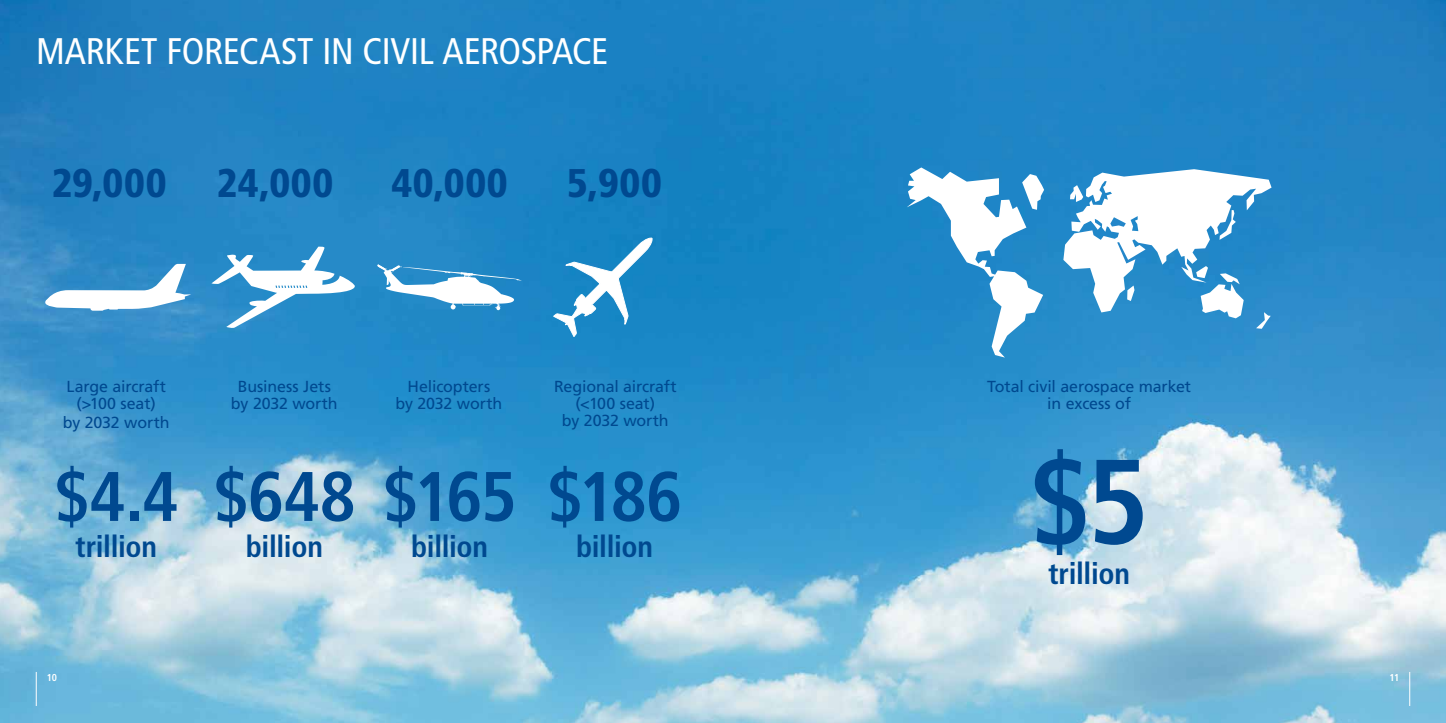
<style>
.page{position:relative;width:1446px;height:723px;background:#fff}
.page>*{position:absolute;margin:0;border:0;box-sizing:border-box;transform-origin:0 0}
.t1{font:700 condensed 120px "Frutiger LT Std";color:#004990}
.t2{font:700 condensed 70px "Frutiger LT Std";letter-spacing:-.02em;color:#004990}
.t3{font:900 condensed 40px "Frutiger LT Std";letter-spacing:.02em;color:#004990}
.t4{font:condensed 37px "Frutiger LT Std";letter-spacing:-.01em;color:#fff}
.t5{font:700 condensed 30px "Frutiger LT Std";letter-spacing:-.01em;color:#004990}
.t6{font:16px/17px "Frutiger LT Std";letter-spacing:-.01em;color:#004990;text-align:center}
.t7{font:700 condensed 10px "Frutiger LT Std";color:#fff}
</style>
<div class="page">
<img style="left:0;top:0;width:714px;height:723px">
<svg style="left:211px;top:246px;width:144px;height:83px"></svg>
<svg style="left:377px;top:264px;width:144px;height:46px"></svg>
<svg style="left:553px;top:237px;width:99px;height:100px"></svg>
<svg style="left:45px;top:264px;width:146px;height:47px"></svg>
<img style="left:714px;top:0;width:732px;height:723px">
<svg style="left:1063px;top:169px;width:208px;height:160px"></svg>
<svg style="left:906px;top:167px;width:138px;height:191px"></svg>
<hr style="left:1409px;top:672px;width:1px;height:34px;background:#fff">
<hr style="left:36px;top:672px;width:1px;height:34px;background:#fff">
<h3 class="t4" style="left:36px;top:29px;width:574px">MARKET FORECAST IN CIVIL AEROSPACE</h3>
<h3 class="t3" style="left:52px;top:159px;width:116px">29,000</h3>
<h3 class="t3" style="left:217px;top:159px;width:118px">24,000</h3>
<h3 class="t3" style="left:567px;top:159px;width:96px">5,900</h3>
<h3 class="t3" style="left:392px;top:159px;width:118px">40,000</h3>
<p class="t6" style="left:66px;top:378px;width:101px">Large aircraft (&gt;100 seat)</p>
<p class="t6" style="left:63px;top:414px;width:108px">by 2032 worth</p>
<h2 class="t2" style="left:54px;top:455px;width:126px">$4.4</h2>
<h3 class="t5" style="left:75px;top:529px;width:83px">trillion</h3>
<p class="t6" style="left:231px;top:378px;width:108px">Business Jets by 2032 worth</p>
<p class="t6" style="left:395px;top:378px;width:108px">Helicopters<br>by 2032 worth</p>
<p class="t6" style="left:554px;top:378px;width:124px">Regional aircraft (&lt;100 seat)<br>by 2032 worth</p>
<h2 class="t2" style="left:213px;top:455px;width:471px">$648 $165 $186</h2>
<h3 class="t5" style="left:576px;top:529px;width:79px">billion</h3>
<h3 class="t5" style="left:246px;top:529px;width:79px">billion</h3>
<h3 class="t5" style="left:411px;top:529px;width:79px">billion</h3>
<p class="t6" style="left:987px;top:378px;width:205px">Total civil aerospace market in excess of</p>
<h1 class="t1" style="left:1029px;top:431px;width:122px">$5</h1>
<h3 class="t5" style="left:1048px;top:555px;width:83px">trillion</h3>
<p class="t7" style="left:47px;top:671px;width:12px">10</p>
<p class="t7" style="left:1389px;top:671px;width:11px">11</p>
</div>
